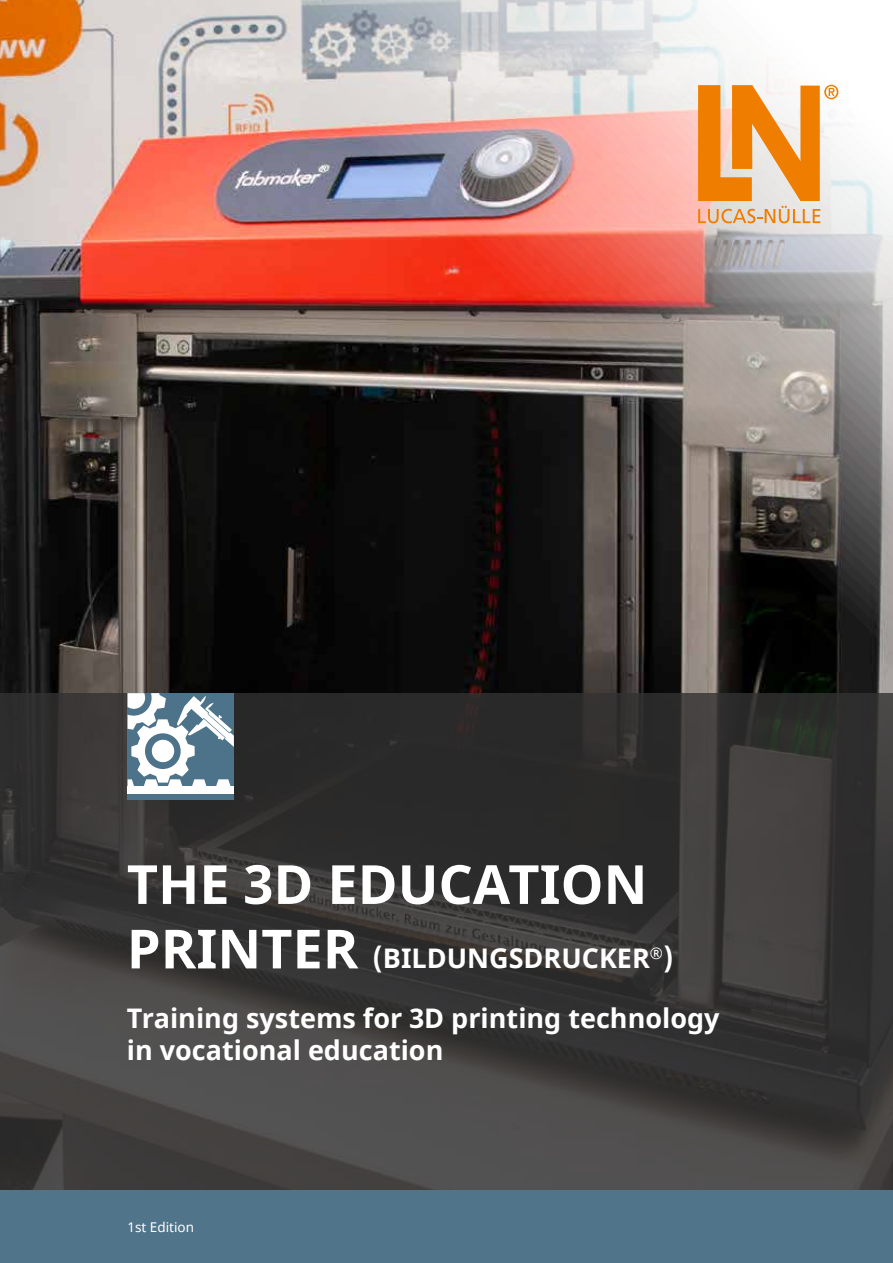
<style>
.page{position:relative;width:893px;height:1263px;background:#fff}
.page>*{position:absolute;margin:0;border:0;box-sizing:border-box;transform-origin:0 0}
.t1{font:700 54px "Noto Sans";color:#fff}
.t2{font:700 27px/32.4px "Noto Sans";color:#fff}
.t3{font:13.5px "Noto Sans";color:#fff}
.s1{font-size:54px}
</style>
<div class="page">
<img style="left:0;top:0;width:893px;height:693px">
<svg style="left:0;top:693px;width:893px;height:498px;background:#3b3939"></svg>
<div style="left:0;top:1191px;width:893px;height:72px;background:#50748a"></div>
<div style="left:128px;top:693px;width:106px;height:106px;background:#4d738a"></div>
<svg style="left:128px;top:779px;width:7px;height:7px"></svg>
<img style="left:143px;top:783px;width:16px;height:3px">
<img style="left:167px;top:783px;width:16px;height:3px">
<img style="left:192px;top:779px;width:15px;height:7px">
<img style="left:216px;top:779px;width:15px;height:7px">
<img style="left:128px;top:786px;width:106px;height:8px">
<img style="left:131px;top:719px;width:64px;height:64px">
<img style="left:152px;top:740px;width:22px;height:22px">
<img style="left:128px;top:693px;width:38px;height:37px">
<img style="left:128px;top:693px;width:17px;height:17px">
<img style="left:177px;top:696px;width:57px;height:51px">
<svg style="left:698px;top:85px;width:140px;height:138px"></svg>
<h1 class="t1" style="left:127px;top:846px;width:522px">THE 3D EDUCATION</h1>
<p class="t2" style="left:127px;top:943px;width:548px"><span class="s1">PRINTER</span> (BILDUNGSDRUCKER<sup>®</sup>)</p>
<p class="t2" style="left:127px;top:1002px;width:594px">Training systems for 3D printing technology in vocational education</p>
<p class="t3" style="left:128px;top:1217px;width:68px">1st Edition</p>
</div>
